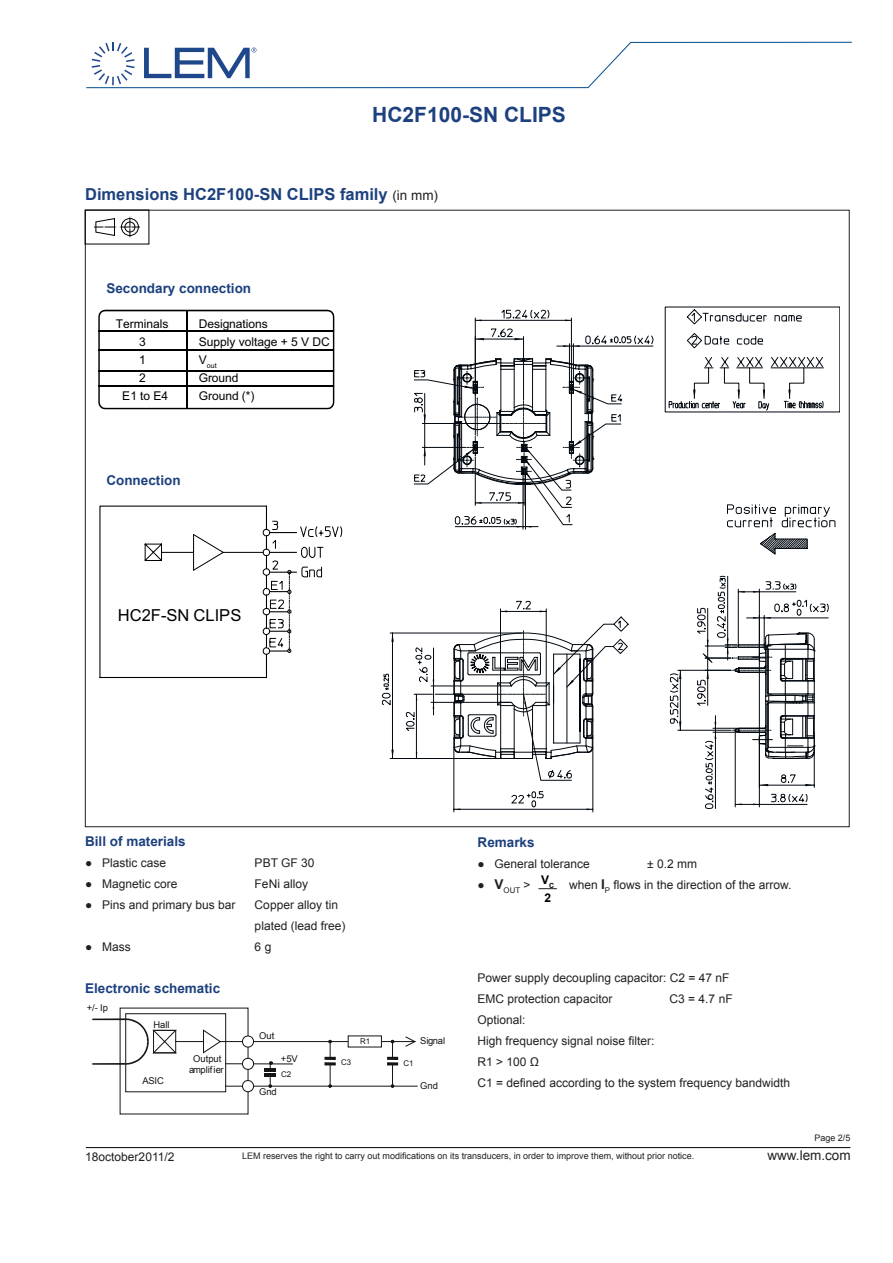
<style>
.page{position:relative;width:893px;height:1263px;background:#fff}
.page>*{position:absolute;margin:0;border:0;box-sizing:border-box;transform-origin:0 0}
.t1{font:700 21px "Arial";color:#1d417e}
.t2{font:700 16.5px "Arial";color:#1d417e}
.t3{font:16.5px "Arial";color:#000}
.t4{font:700 13.5px "Arial";color:#1d417e}
.t5{font:13.5px "Arial";color:#221f1f}
.t6{font:12px/21px "Arial";color:#221f1f}
.t7{font:12px "Arial";color:#000}
.t8{font:700 12px/18px "Arial";color:#000}
.t9{font:9.45px/11.1px "Arial";color:#131516;text-align:center}
.t10{font:9px "Arial";color:#221f1f}
.t11{font:7.95px "Arial";letter-spacing:-.01em;color:#131516}
.t12{font:7.8px "Arial";color:#221f1f}
.t13{font:7.05px "Arial";color:#000}
.s1{font-weight:400;font-size:13.5px;color:#221f1f}
.s2{font-weight:700;font-size:13.5px}
</style>
<div class="page">
<hr style="left:86px;top:1147px;width:764px;height:1px;background:#010101">
<svg style="left:86px;top:41px;width:766px;height:48px"></svg>
<div style="left:126px;top:1013px;width:100px;height:79px;border:1px solid #131516"></div>
<hr style="left:92px;top:1018px;width:34px;height:2px;background:#131516">
<hr style="left:92px;top:1063px;width:34px;height:2px;background:#131516">
<svg style="left:126px;top:1018px;width:95px;height:47px"></svg>
<hr style="left:220px;top:1041px;width:195px;height:1px;background:#131516">
<svg style="left:406px;top:1037px;width:9px;height:9px"></svg>
<hr style="left:226px;top:1086px;width:191px;height:1px;background:#131516">
<svg style="left:242px;top:1080px;width:12px;height:12px"></svg>
<svg style="left:242px;top:1035px;width:12px;height:12px"></svg>
<hr style="left:226px;top:1063px;width:66px;height:1px;background:#131516">
<svg style="left:242px;top:1058px;width:12px;height:12px"></svg>
<div style="left:348px;top:1036px;width:33px;height:11px;background:#fff"></div>
<svg style="left:265px;top:1061px;width:11px;height:27px"></svg>
<svg style="left:387px;top:1040px;width:11px;height:48px"></svg>
<svg style="left:324px;top:1040px;width:12px;height:48px"></svg>
<svg style="left:538px;top:888px;width:19px;height:1px"></svg>
<svg style="left:85px;top:210px;width:64px;height:34px"></svg>
<svg style="left:98px;top:310px;width:236px;height:99px"></svg>
<hr style="left:186px;top:310px;width:1px;height:98px;background:#000">
<svg style="left:99px;top:505px;width:244px;height:173px"></svg>
<div style="left:144px;top:604px;width:83px;height:29px;background:#fff"></div>
<svg style="left:669px;top:309px;width:155px;height:101px"></svg>
<hr style="left:454px;top:809px;width:139px;height:1px;background:#01080f">
<hr style="left:593px;top:749px;width:1px;height:63px;background:#01080f">
<hr style="left:454px;top:749px;width:1px;height:63px;background:#01080f">
<svg style="left:511px;top:791px;width:33px;height:17px"></svg>
<hr style="left:433px;top:648px;width:1px;height:67px;background:#01080f">
<hr style="left:431px;top:686px;width:68px;height:1px;background:#01080f">
<hr style="left:431px;top:702px;width:79px;height:1px;background:#01080f">
<svg style="left:415px;top:647px;width:19px;height:39px"></svg>
<hr style="left:416px;top:694px;width:1px;height:64px;background:#01080f">
<hr style="left:435px;top:694px;width:65px;height:1px;background:#01080f">
<svg style="left:405px;top:694px;width:29px;height:38px"></svg>
<hr style="left:392px;top:633px;width:1px;height:125px;background:#01080f">
<hr style="left:390px;top:758px;width:138px;height:1px;background:#01080f">
<hr style="left:390px;top:633px;width:132px;height:1px;background:#01080f">
<svg style="left:391px;top:633px;width:3px;height:9px"></svg>
<svg style="left:382px;top:673px;width:9px;height:33px"></svg>
<svg style="left:453px;top:601px;width:176px;height:179px"></svg>
<svg style="left:727px;top:504px;width:109px;height:51px"></svg>
<hr style="left:678px;top:670px;width:53px;height:1px;background:#01080f">
<hr style="left:678px;top:730px;width:53px;height:1px;background:#01080f">
<svg style="left:669px;top:670px;width:12px;height:60px"></svg>
<svg style="left:696px;top:576px;width:133px;height:233px"></svg>
<hr style="left:525px;top:473px;width:1px;height:56px;background:#01080f">
<hr style="left:523px;top:473px;width:1px;height:56px;background:#01080f">
<hr style="left:557px;top:346px;width:96px;height:1px;background:#01080f">
<hr style="left:573px;top:344px;width:1px;height:37px;background:#01080f">
<hr style="left:569px;top:344px;width:1px;height:39px;background:#01080f">
<svg style="left:563px;top:335px;width:91px;height:12px"></svg>
<hr style="left:475px;top:320px;width:96px;height:1px;background:#01080f">
<hr style="left:571px;top:318px;width:1px;height:125px;background:#01080f">
<hr style="left:475px;top:318px;width:1px;height:117px;background:#01080f">
<svg style="left:501px;top:309px;width:49px;height:10px"></svg>
<hr style="left:475px;top:339px;width:48px;height:1px;background:#01080f">
<hr style="left:523px;top:336px;width:1px;height:64px;background:#01080f">
<svg style="left:476px;top:338px;width:8px;height:2px"></svg>
<svg style="left:491px;top:328px;width:32px;height:12px"></svg>
<svg style="left:413px;top:358px;width:209px;height:169px"></svg>
<h1 class="t1" style="left:372px;top:107px;width:195px">HC2F100-SN CLIPS</h1>
<h2 class="t2" style="left:85px;top:188px;width:354px">Dimensions HC2F100-SN CLIPS family <span class="s1">(in mm)</span></h2>
<p class="t4" style="left:106px;top:284px;width:146px">Secondary connection</p>
<p class="t7" style="left:116px;top:319px;width:54px">Terminals</p>
<p class="t7" style="left:199px;top:319px;width:71px">Designations</p>
<p class="t7" style="left:139px;top:337px;width:8px">3</p>
<p class="t7" style="left:199px;top:337px;width:133px">Supply voltage + 5 V DC</p>
<p class="t7" style="left:139px;top:355px;width:8px">1</p>
<p class="t13" style="left:199px;top:363px;width:19px"><sup>V</sup>out</p>
<p class="t7" style="left:139px;top:373px;width:8px">2</p>
<p class="t7" style="left:199px;top:373px;width:41px">Ground</p>
<p class="t7" style="left:122px;top:391px;width:48px">E1 to E4</p>
<p class="t7" style="left:199px;top:391px;width:57px">Ground (*)</p>
<p class="t4" style="left:106px;top:475px;width:76px">Connection</p>
<h2 class="t3" style="left:118px;top:609px;width:125px">HC2F-SN CLIPS</h2>
<p class="t4" style="left:85px;top:836px;width:102px">Bill of materials</p>
<p class="t6" style="left:85px;top:852px;width:83px">● Plastic case</p>
<p class="t6" style="left:255px;top:852px;width:61px">PBT GF 30</p>
<p class="t6" style="left:85px;top:873px;width:94px">● Magnetic core</p>
<p class="t6" style="left:255px;top:873px;width:55px">FeNi alloy</p>
<p class="t6" style="left:85px;top:894px;width:152px">● Pins and primary bus bar</p>
<p class="t6" style="left:255px;top:894px;width:92px">Copper alloy tin plated (lead free)</p>
<p class="t6" style="left:85px;top:936px;width:47px">● Mass</p>
<p class="t6" style="left:255px;top:937px;width:18px">6 g</p>
<p class="t4" style="left:85px;top:983px;width:137px">Electronic schematic</p>
<p class="t9" style="left:87px;top:1003px;width:23px">+/- Ip</p>
<p class="t9" style="left:154px;top:1019px;width:18px">Hall</p>
<p class="t9" style="left:142px;top:1075px;width:23px">ASIC</p>
<p class="t9" style="left:189px;top:1053px;width:36px">Output amplifier</p>
<p class="t9" style="left:259px;top:1031px;width:17px">Out</p>
<p class="t9" style="left:281px;top:1053px;width:18px">+5V</p>
<p class="t11" style="left:281px;top:1069px;width:12px">C2</p>
<p class="t9" style="left:259px;top:1086px;width:19px">Gnd</p>
<p class="t11" style="left:341px;top:1057px;width:12px">C3</p>
<p class="t11" style="left:360px;top:1036px;width:12px">R1</p>
<p class="t11" style="left:404px;top:1058px;width:12px">C1</p>
<p class="t9" style="left:420px;top:1035px;width:27px">Signal</p>
<p class="t9" style="left:420px;top:1080px;width:19px">Gnd</p>
<p class="t4" style="left:478px;top:837px;width:59px">Remarks</p>
<p class="t6" style="left:478px;top:853px;width:114px">● General tolerance</p>
<p class="t6" style="left:647px;top:853px;width:51px">± 0.2 mm</p>
<p class="t12" style="left:478px;top:887px;width:54px"><sup>●</sup> <sup>V</sup>OUT <sup>&gt;</sup></p>
<p class="t6" style="left:569px;top:874px;width:224px">when <span class="s2">I</span><sub>P</sub> 昀氀ows in the direction of the arrow.</p>
<p class="t8" style="left:541px;top:870px;width:15px">V<sub>C<br></sub>2</p>
<p class="t6" style="left:478px;top:967px;width:253px">Power supply decoupling capacitor: C2 = 47 nF<br>EMC protection capacitor</p>
<p class="t6" style="left:670px;top:988px;width:65px">C3 = 4.7 nF</p>
<p class="t6" style="left:478px;top:1009px;width:314px">Optional:<br>High frequency signal noise 昀椀lter:<br>R1 &gt; 100 Ω<br>C1 = de昀椀ned according to the system frequency bandwidth</p>
<p class="t10" style="left:814px;top:1134px;width:38px">Page 2/5</p>
<p class="t6" style="left:85px;top:1147px;width:91px">18october2011/2</p>
<p class="t10" style="left:242px;top:1149px;width:454px">LEM reserves the right to carry out modi昀椀cations on its transducers, in order to improve them, without prior notice.</p>
<p class="t5" style="left:767px;top:1147px;width:85px">www.lem.com</p>
</div>
